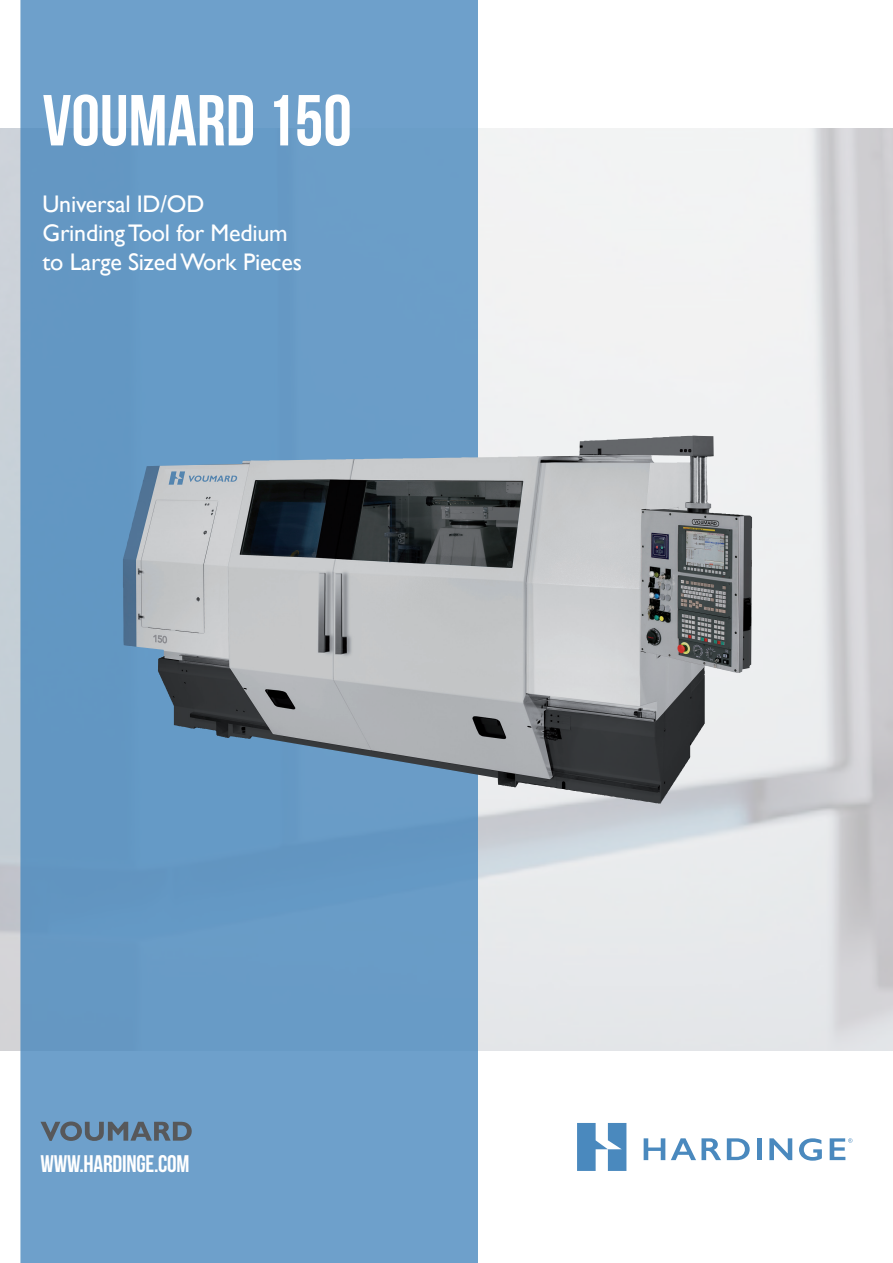
<style>
.page{position:relative;width:893px;height:1263px;background:#fff}
.page>*{position:absolute;margin:0;border:0;box-sizing:border-box;transform-origin:0 0}
.t1{font:72px "Bebas Neue";color:#fff}
.t2{font:24px/28.8px "Gill Sans";letter-spacing:-.01em;color:#fff}
.t3{font:24px "Bebas Neue";letter-spacing:-.01em;color:#fff}
</style>
<div class="page">
<img style="left:0;top:128px;width:893px;height:922px">
<div style="left:20px;top:0;width:458px;height:1263px;background:#699cc7"></div>
<svg style="left:644px;top:1138px;width:21px;height:22px"></svg>
<svg style="left:671px;top:1138px;width:50px;height:22px"></svg>
<svg style="left:727px;top:1138px;width:23px;height:22px"></svg>
<hr style="left:757px;top:1138px;width:4px;height:22px;background:#4a89be">
<svg style="left:769px;top:1138px;width:23px;height:22px"></svg>
<svg style="left:799px;top:1138px;width:23px;height:23px"></svg>
<svg style="left:577px;top:1123px;width:49px;height:48px"></svg>
<svg style="left:830px;top:1138px;width:22px;height:22px"></svg>
<img style="left:123px;top:436px;width:569px;height:301px">
<svg style="left:41px;top:1121px;width:151px;height:20px;background:#627d94"></svg>
<p class="t1" style="left:43px;top:81px;width:311px">VOUMARD 150</p>
<p class="t2" style="left:43px;top:189px;width:163px">Universal ID/OD</p>
<p class="t2" style="left:43px;top:218px;width:261px">Grinding Tool for Medium to Large Sized Work Pieces</p>
<p class="t3" style="left:40px;top:1150px;width:150px">WWW.HARDINGE.COM</p>
</div>
